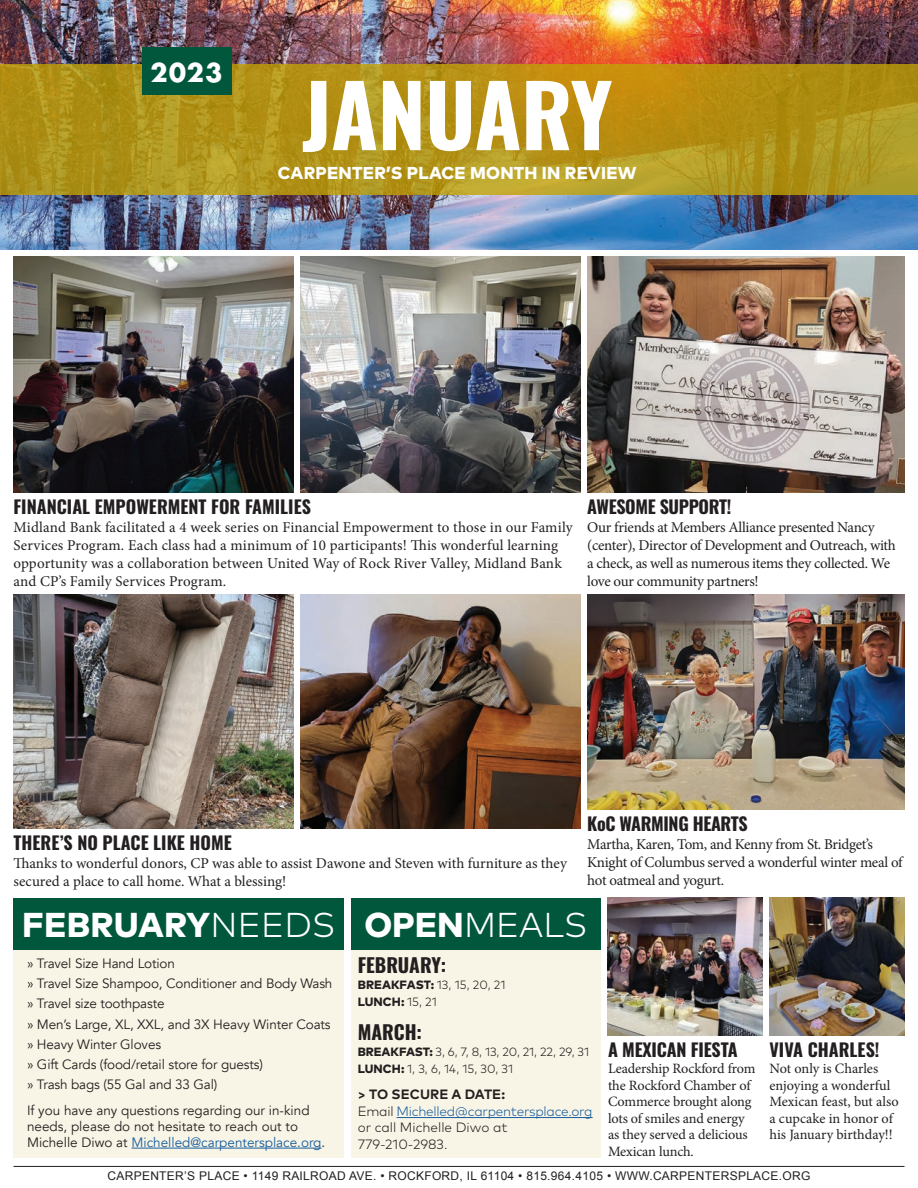
<style>
.page{position:relative;width:918px;height:1188px;background:#fff}
.page>*{position:absolute;margin:0;border:0;box-sizing:border-box;transform-origin:0 0}
.t1{font:85.5px "Oswald";letter-spacing:-.005em;color:#fff}
.t2{font:800 34.5px "Mark Pro";letter-spacing:.005em;color:#fff}
.t3{font:300 34.5px "Mark Pro";color:#fff}
.t4{font:28.5px "Futura Bold DTC";color:#fff}
.t5{font:19.5px "Oswald";color:#231f20}
.t6{font:18px "Oswald";color:#231f20}
.t7{font:18px "Oswald";letter-spacing:-.02em;color:#231f20}
.t8{font:800 17.25px "Mark Pro";letter-spacing:.015em;color:#fff}
.t9{font:15px/18px "Minion Pro";letter-spacing:-.005em;color:#231f20}
.t10{font:15px/18px "Minion Pro";letter-spacing:-.025em;color:#231f20}
.t11{font:14.25px/16.5px "Minion Pro";letter-spacing:-.01em;color:#231f20}
.t12{font:13.5px/20.2px "Avenir";letter-spacing:-.01em;color:#231f20}
.t13{font:300 13.5px/16.5px "Mark Pro";letter-spacing:-.02em;color:#231f20}
.t14{font:12px "Arial";letter-spacing:.025em;color:#231f20}
.t15{font:300 12px/16.5px "Mark Pro";letter-spacing:-.01em;color:#231f20}
.t16{font:800 12px/16.5px "Mark Pro";letter-spacing:.005em;color:#231f20}
.s1{font-weight:300}
.s2{color:#175d9e}
.s3{font-weight:800}
.s4{font-weight:700}
</style>
<div class="page">
<img style="left:0;top:0;width:918px;height:250px">
<svg style="left:0;top:64px;width:918px;height:131px;background:#b29319"></svg>
<div style="left:142px;top:47px;width:89px;height:47px;background:#00573c"></div>
<img style="left:14px;top:256px;width:280px;height:237px">
<img style="left:14px;top:594px;width:280px;height:234px">
<img style="left:300px;top:256px;width:280px;height:237px">
<img style="left:300px;top:594px;width:280px;height:234px">
<img style="left:587px;top:256px;width:317px;height:237px">
<img style="left:587px;top:594px;width:317px;height:216px">
<hr style="left:14px;top:1166px;width:890px;height:1px;background:#231f20">
<div style="left:14px;top:949px;width:330px;height:209px;background:#f9f5e6"></div>
<div style="left:14px;top:898px;width:330px;height:51px;background:#00573c"></div>
<hr style="left:132px;top:1148px;width:190px;height:1px;background:#175d9e">
<div style="left:351px;top:949px;width:250px;height:209px;background:#f9f5e6"></div>
<hr style="left:397px;top:1117px;width:196px;height:1px;background:#175d9e">
<div style="left:351px;top:898px;width:250px;height:51px;background:#00573c"></div>
<img style="left:608px;top:898px;width:155px;height:137px">
<img style="left:770px;top:898px;width:134px;height:137px">
<h3 class="t4" style="left:150px;top:55px;width:74px">2023</h3>
<h1 class="t1" style="left:302px;top:39px;width:312px">JANUARY</h1>
<p class="t8" style="left:278px;top:159px;width:360px">CARPENTER’S PLACE MONTH IN REVIEW</p>
<p class="t6" style="left:14px;top:491px;width:299px">FINANCIAL EMPOWERMENT FOR FAMILIES</p>
<p class="t9" style="left:14px;top:519px;width:561px">Midland Bank facilitated a 4 week series on Financial Empowerment to those in our Family Services Program. Each class had a minimum of 10 participants! This wonderful learning opportunity was a collaboration between United Way of Rock River Valley, Midland Bank and CP’s Family Services Program.</p>
<p class="t7" style="left:587px;top:491px;width:146px">AWESOME SUPPORT!</p>
<p class="t10" style="left:587px;top:519px;width:310px">Our friends at Members Alliance presented Nancy (center), Director of Development and Outreach, with a check, as well as numerous items they collected. We love our community partners!</p>
<p class="t6" style="left:14px;top:826px;width:220px">THERE’S NO PLACE LIKE HOME</p>
<p class="t9" style="left:14px;top:854px;width:555px">Thanks to wonderful donors, CP was able to assist Dawone and Steven with furniture as they secured a place to call home. What a blessing!</p>
<p class="t7" style="left:587px;top:808px;width:162px">KoC WARMING HEARTS</p>
<p class="t10" style="left:587px;top:836px;width:317px">Martha, Karen, Tom, and Kenny from St. Bridget’s<br>Knight of Columbus served a wonderful winter meal of hot oatmeal and yogurt.</p>
<h2 class="t2" style="left:22px;top:899px;width:315px">FEBRUARY<span class="s1">NEEDS</span></h2>
<p class="t12" style="left:27px;top:953px;width:307px">» Travel Size Hand Lotion<br>» Travel Size Shampoo, Conditioner and Body Wash » Travel size toothpaste<br>» Men’s Large, XL, XXL, and 3X Heavy Winter Coats » Heavy Winter Gloves<br>» Gift Cards (food/retail store for guests)<br>» Trash bags (55 Gal and 33 Gal)</p>
<p class="t12" style="left:27px;top:1102px;width:300px;line-height:16.2px">If you have any questions regarding our in-kind needs, please do not hesitate to reach out to<br>Michelle Diwo at <span class="s2">Michelled@carpentersplace.org</span>.</p>
<h2 class="t3" style="left:364px;top:899px;width:225px"><span class="s3">OPEN</span>MEALS</h2>
<h3 class="t5" style="left:358px;top:947px;width:90px">FEBRUARY:</h3>
<p class="t16" style="left:358px;top:976px;width:149px">BREAKFAST: <span class="s1">13, 15, 20, 21<br></span>LUNCH: <span class="s1">15, 21</span></p>
<h3 class="t5" style="left:358px;top:1014px;width:66px">MARCH:</h3>
<p class="t15" style="left:358px;top:1043px;width:233px"><span class="s3">BREAKFAST:</span> 3, 6, 7, 8, 13, 20, 21, 22, 29, 31<br><span class="s3">LUNCH:</span> 1, 3, 6, 14, 15, 30, 31</p>
<p class="t13" style="left:358px;top:1085px;width:236px"><span class="s4">&gt; TO SECURE A DATE:<br></span>Email <span class="s2">Michelled@carpentersplace.org </span>or call Michelle Diwo at<br>779-210-2983.</p>
<p class="t6" style="left:608px;top:1033px;width:131px">A MEXICAN FIESTA</p>
<p class="t11" style="left:608px;top:1060px;width:149px">Leadership Rockford from the Rockford Chamber of<br>Commerce brought along lots of smiles and energy as they served a delicious<br>Mexican lunch.</p>
<p class="t6" style="left:770px;top:1033px;width:112px">VIVA CHARLES!</p>
<p class="t11" style="left:770px;top:1060px;width:131px">Not only is Charles enjoying a wonderful<br>Mexican feast, but also a cupcake in honor of his January birthday!!</p>
<p class="t14" style="left:108px;top:1168px;width:704px">CARPENTER’S PLACE • 1149 RAILROAD AVE. • ROCKFORD, IL 61104 • 815.964.4105 • WWW.CARPENTERSPLACE.ORG</p>
</div>
